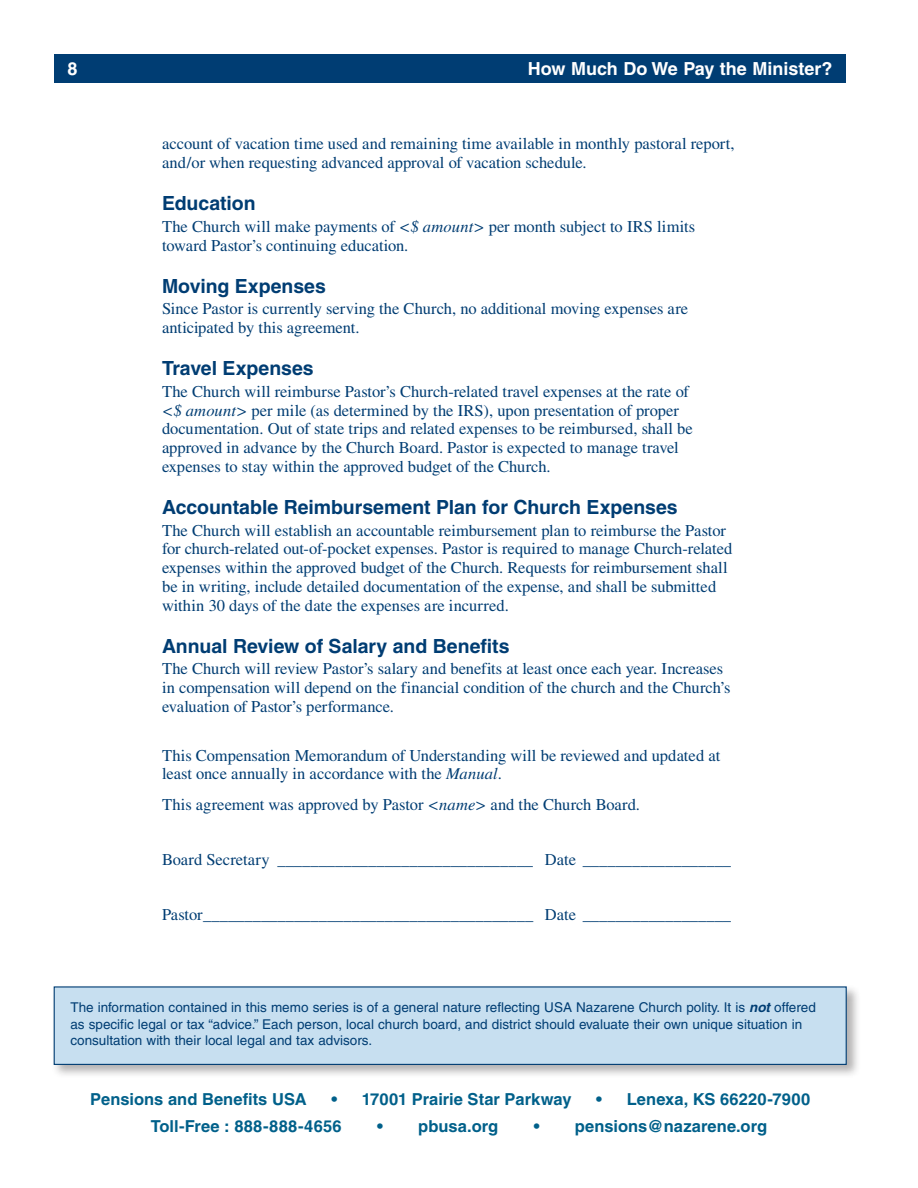
<style>
.page{position:relative;width:918px;height:1188px;background:#fff}
.page>*{position:absolute;margin:0;border:0;box-sizing:border-box;transform-origin:0 0}
.Subhead_BLUE{font:700 19.5px "Helvetica";letter-spacing:-.005em;color:#003d73}
.t1{font:700 18px "Helvetica";color:#fff}
.Text_BLUE{font:16.5px/18.8px "Times";letter-spacing:-.005em;color:#003d73}
.Memorandum{font:16.5px "Times";letter-spacing:-.005em;color:#003d73}
.subhead{font:700 16.5px "Helvetica";color:#00608a}
.t2{font:13.5px/16.5px "Helvetica";color:#003d73}
.s1{font-style:italic}
.s2{font-weight:700;font-style:italic}
</style>
<div class="page">
<div style="left:51px;top:984px;width:810px;height:95px;background:#231f20;opacity:.35"></div>
<div style="left:54px;top:986px;width:793px;height:79px;background:#c7dff0;border:1px solid #003d73"></div>
<div style="left:54px;top:54px;width:792px;height:29px;background:#003d73"></div>
<p class="t1" style="left:68px;top:58px;width:12px">8</p>
<p class="t1" style="left:528px;top:58px;width:306px">How Much Do We Pay the Minister?</p>
<p class="Text_BLUE" style="left:162px;top:134px;width:574px">account of vacation time used and remaining time available in monthly pastoral report, and/or when requesting advanced approval of vacation schedule.</p>
<p class="Subhead_BLUE" style="left:162px;top:191px;width:95px">Education</p>
<p class="Text_BLUE" style="left:162px;top:217px;width:535px">The Church will make payments of <span class="s1">&lt;$ amount&gt;</span> per month subject to IRS limits toward Pastor’s continuing education.</p>
<p class="Subhead_BLUE" style="left:162px;top:274px;width:165px">Moving Expenses</p>
<p class="Text_BLUE" style="left:162px;top:299px;width:528px">Since Pastor is currently serving the Church, no additional moving expenses are anticipated by this agreement.</p>
<p class="Subhead_BLUE" style="left:162px;top:356px;width:153px">Travel Expenses</p>
<p class="Text_BLUE" style="left:162px;top:382px;width:532px">The Church will reimburse Pastor’s Church-related travel expenses at the rate of <span class="s1">&lt;$ amount&gt;</span> per mile (as determined by the IRS), upon presentation of proper documentation. Out of state trips and related expenses to be reimbursed, shall be approved in advance by the Church Board. Pastor is expected to manage travel expenses to stay within the approved budget of the Church.</p>
<p class="Subhead_BLUE" style="left:162px;top:495px;width:517px">Accountable Reimbursement Plan for Church Expenses</p>
<p class="Text_BLUE" style="left:162px;top:521px;width:572px">The Church will establish an accountable reimbursement plan to reimburse the Pastor for church-related out-of-pocket expenses. Pastor is required to manage Church-related expenses within the approved budget of the Church. Requests for reimbursement shall be in writing, include detailed documentation of the expense, and shall be submitted within 30 days of the date the expenses are incurred.</p>
<p class="Subhead_BLUE" style="left:162px;top:634px;width:349px">Annual Review of Salary and Benefits</p>
<p class="Text_BLUE" style="left:162px;top:659px;width:570px">The Church will review Pastor’s salary and benefits at least once each year. Increases in compensation will depend on the financial condition of the church and the Church’s evaluation of Pastor’s performance.</p>
<p class="Text_BLUE" style="left:162px;top:746px;width:560px">This Compensation Memorandum of Understanding will be reviewed and updated at least once annually in accordance with the <span class="s1">Manual</span>.</p>
<p class="Memorandum" style="left:162px;top:795px;width:480px">This agreement was approved by Pastor <span class="s1">&lt;name&gt;</span> and the Church Board.</p>
<p class="Memorandum" style="left:162px;top:850px;width:571px">Board Secretary _______________________________ Date __________________</p>
<p class="Memorandum" style="left:162px;top:905px;width:571px">Pastor________________________________________ Date __________________</p>
<p class="t2" style="left:70px;top:999px;width:747px">The information contained in this memo series is of a general nature reflecting USA Nazarene Church polity. It is <span class="s2">not</span> offered as specific legal or tax “advice.” Each person, local church board, and district should evaluate their own unique situation in consultation with their local legal and tax advisors.</p>
<p class="subhead" style="left:90px;top:1089px;width:218px">Pensions and Benefits USA</p>
<p class="subhead" style="left:332px;top:1089px;width:242px">• 17001 Prairie Star Parkway</p>
<p class="subhead" style="left:596px;top:1089px;width:215px">• Lenexa, KS 66220-7900</p>
<p class="subhead" style="left:151px;top:1116px;width:192px">Toll-Free : 888-888-4656</p>
<p class="subhead" style="left:377px;top:1116px;width:123px">• pbusa.org</p>
<p class="subhead" style="left:534px;top:1116px;width:235px">• pensions@nazarene.org</p>
</div>
